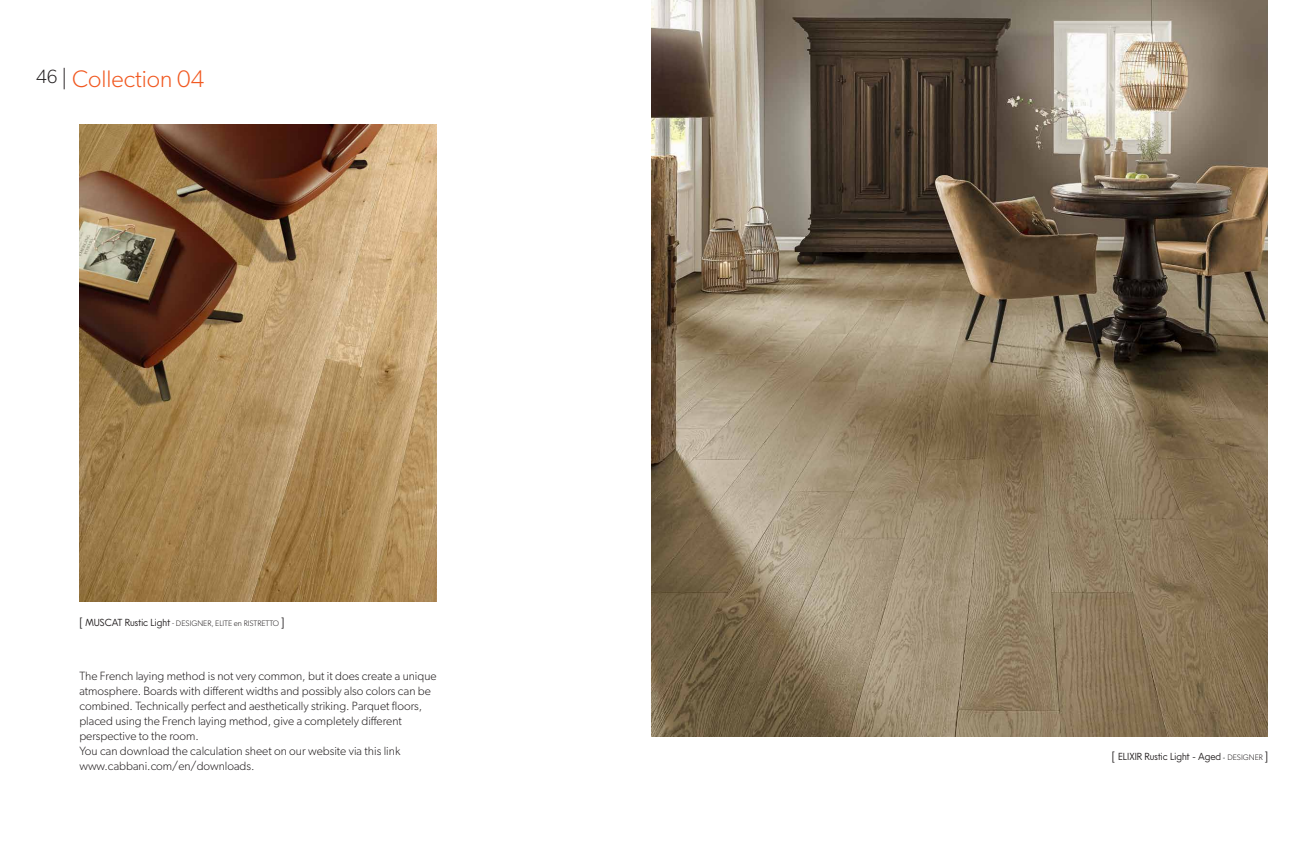
<style>
.page{position:relative;width:1304px;height:842px;background:#fff}
.page>*{position:absolute;margin:0;border:0;box-sizing:border-box;transform-origin:0 0}
.t1{font:300 24px "Gibson";color:#f15921}
.t2{font:300 19.2px "Gibson";color:#231f20}
.t3{font:300 12px/15px "Gibson";color:#231f20}
.t4{font:300 10px "JT Energy";color:#231f20}
.t5{font:300 8px "Gibson";color:#231f20}
.s1{font-weight:100;color:#231f20}
.s2{font-family:"JT Energy";font-size:10.7px}
.s3{font-family:"JT Energy";font-size:10px}
.s4{font-size:10.7px}
.s5{font-size:7.7px}
.s6{font-family:"Gibson";font-size:8px}
</style>
<div class="page">
<img style="left:652px;top:0;width:616px;height:736px">
<img style="left:79px;top:125px;width:357px;height:476px">
<h1 class="t1" style="left:62px;top:64px;width:144px"><span class="s1">|</span> Collection 04</h1>
<h2 class="t2" style="left:36px;top:65px;width:23px">46</h2>
<p class="t5" style="left:79px;top:618px;width:207px"><span class="s2">[</span> <span class="s3">MUSCAT Rustic Light</span> - DESIGNER, ELITE en RISTRETTO <span class="s2">]</span></p>
<p class="t3" style="left:79px;top:668px;width:359px">The French laying method is not very common, but it does create a unique atmosphere. Boards with different widths and possibly also colors can be combined. Technically perfect and aesthetically striking. Parquet floors, placed using the French laying method, give a completely different perspective to the room.<br>You can download the calculation sheet on our website via this link www.cabbani.com/en/downloads.</p>
<p class="t4" style="left:1112px;top:749px;width:158px"><span class="s4">[</span> ELIXIR Rustic Light - Aged <span class="s5">-</span> <span class="s6">DESIGNER</span> <span class="s4">]</span></p>
</div>
